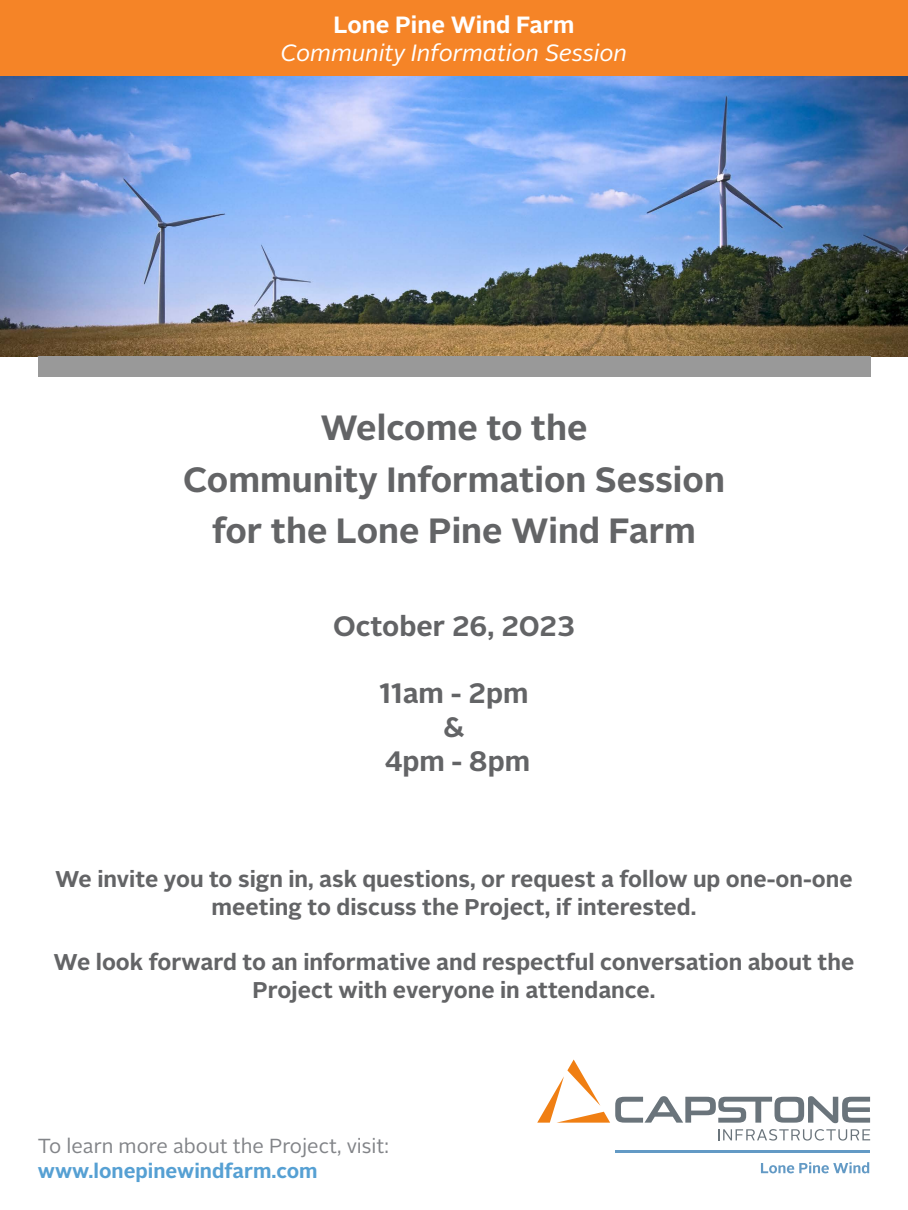
<style>
.page{position:relative;width:908px;height:1210px;background:#fff}
.page>*{position:absolute;margin:0;border:0;box-sizing:border-box;transform-origin:0 0}
.t1{font:700 35px/51.4px "Alright Sans";color:#636466;text-align:center}
.t2{font:700 28px/33.6px "Alright Sans";color:#636466;text-align:center}
.t3{font:italic 23.45px "Alright Sans";color:#fff}
.t4{font:700 23.45px "Alright Sans";color:#fff}
.t5{font:700 22.75px/27.6px "Alright Sans";color:#636466;text-align:center}
.t6{font:20.3px "Alright Sans";color:#828488}
.t7{font:700 20.3px "Alright Sans";color:#56a0d3}
</style>
<div class="page">
<img style="left:0;top:76px;width:907px;height:280px">
<div style="left:38px;top:356px;width:831px;height:20px;background:#999"></div>
<div style="left:0;top:0;width:907px;height:76px;background:#f58427"></div>
<svg style="left:718px;top:1129px;width:151px;height:11px"></svg>
<svg style="left:537px;top:1059px;width:332px;height:64px"></svg>
<hr style="left:615px;top:1150px;width:254px;height:2px;background:#639ac5">
<svg style="left:760px;top:1162px;width:108px;height:11px"></svg>
<p class="t4" style="left:333px;top:8px;width:242px">Lone Pine Wind Farm</p>
<p class="t3" style="left:281px;top:37px;width:348px">Community Information Session</p>
<h1 class="t1" style="left:183px;top:402px;width:543px">Welcome to the<br>Community Information Session for the Lone Pine Wind Farm</h1>
<p class="t2" style="left:333px;top:609px;width:243px">October 26, 2023</p>
<p class="t2" style="left:379px;top:677px;width:152px">11am - 2pm &amp;<br>4pm - 8pm</p>
<p class="t5" style="left:55px;top:865px;width:798px">We invite you to sign in, ask questions, or request a follow up one-on-one meeting to discuss the Project, if interested.</p>
<p class="t5" style="left:54px;top:948px;width:801px">We look forward to an informative and respectful conversation about the<br>Project with everyone in attendance.</p>
<p class="t6" style="left:38px;top:1132px;width:352px">To learn more about the Project, visit:</p>
<p class="t7" style="left:38px;top:1156px;width:281px">www.lonepinewindfarm.com</p>
</div>
